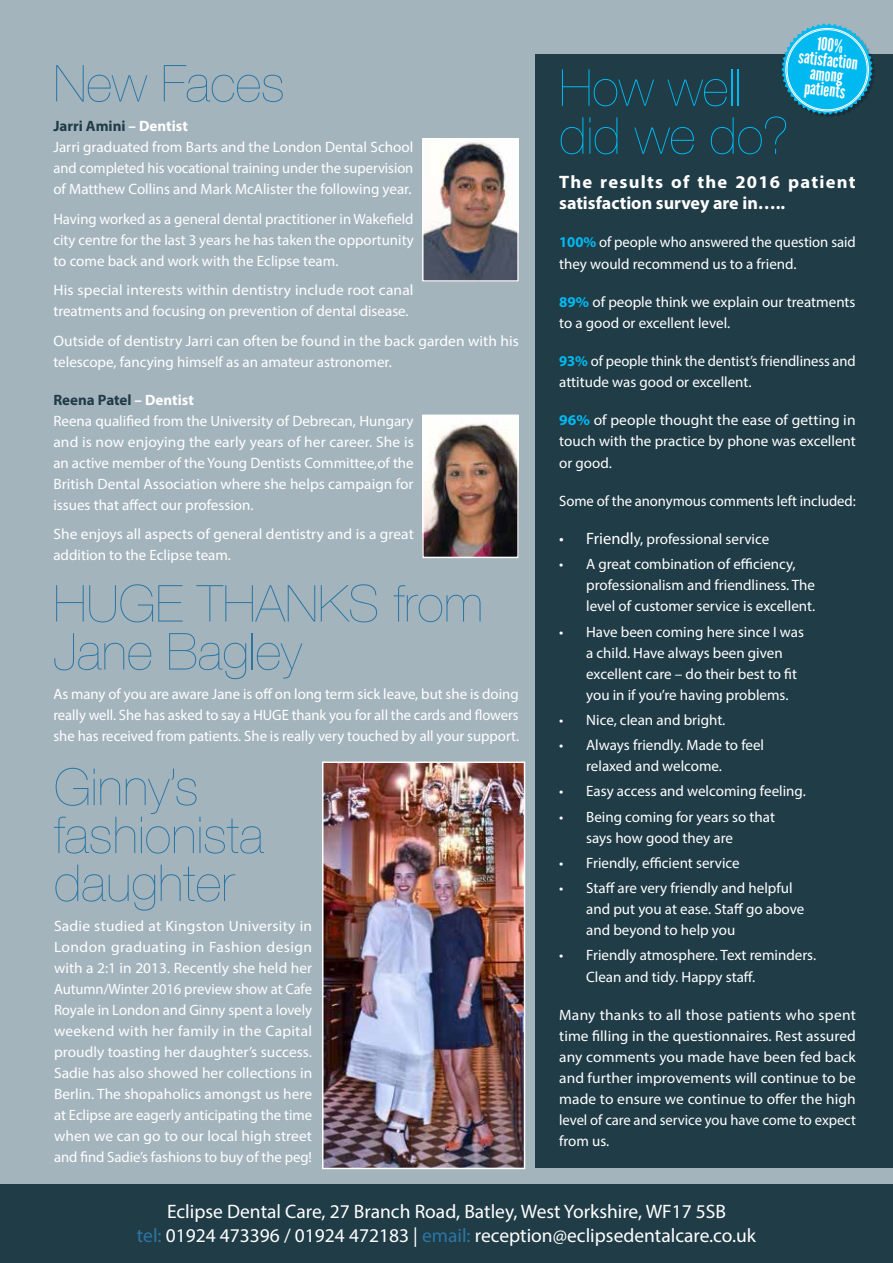
<style>
.page{position:relative;width:893px;height:1263px;background:#a4b4bd}
.page>*{position:absolute;margin:0;border:0;box-sizing:border-box;transform-origin:0 0}
.t1{font:200 51px/48px "Helvetica Neue";color:#2b76a5}
.t2{font:200 51px/48px "Helvetica Neue";color:#00b9f1}
.t3{font:19.5px/24px "Myriad Pro";color:#fff;text-align:center}
.t4{font:18.15px/15px "League Gothic";color:#fff;text-align:center}
.t5{font:700 18px/21.6px "Myriad Pro";letter-spacing:.055em;color:#fff}
.t6{font:15px/21px "Myriad Pro";color:#fff}
.s1{font-weight:700;color:#203c47}
.s2{font-weight:700}
.s3{font-weight:700;color:#00b9f1}
.s4{font-size:16.5px}
.s5{color:#2b76a5}
</style>
<div class="page">
<div style="left:536px;top:54px;width:357px;height:1113px;background:#203c47"></div>
<div style="left:0;top:1184px;width:893px;height:79px;background:#203c47"></div>
<img style="left:424px;top:140px;width:93px;height:140px">
<div style="left:422px;top:138px;width:97px;height:144px;border:1px solid #fff"></div>
<img style="left:424px;top:417px;width:93px;height:139px">
<div style="left:422px;top:415px;width:97px;height:143px;border:1px solid #fff"></div>
<img style="left:325px;top:764px;width:197px;height:402px">
<div style="left:322px;top:761px;width:203px;height:408px;border:2px solid #fff"></div>
<div style="left:783px;top:25px;width:92px;height:92px;background:#000;opacity:.2"></div>
<svg style="left:781px;top:23px;width:92px;height:92px"></svg>
<div style="left:787px;top:29px;width:81px;height:81px;border:1px solid #fff;border-radius:50%"></div>
<h1 class="t1" style="left:53px;top:58px;width:233px">New Faces</h1>
<p class="t6" style="left:53px;top:115px;width:361px"><span class="s1">Jarri Amini</span> <span class="s2">– Dentist<br></span>Jarri graduated from Barts and the London Dental School and completed his vocational training under the supervision of Matthew Collins and Mark McAlister the following year.</p>
<p class="t6" style="left:53px;top:208px;width:362px;text-align:justify">Having worked as a general dental practitioner in Wakefield city centre for the last 3 years he has taken the opportunity to come back and work with the Eclipse team.</p>
<p class="t6" style="left:53px;top:279px;width:362px">His special interests within dentistry include root canal treatments and focusing on prevention of dental disease.</p>
<p class="t6" style="left:53px;top:330px;width:467px">Outside of dentistry Jarri can often be found in the back garden with his telescope, fancying himself as an amateur astronomer.</p>
<p class="t6" style="left:53px;top:389px;width:362px"><span class="s1">Reena Patel</span> <span class="s2">– Dentist<br></span>Reena qualified from the University of Debrecan, Hungary and is now enjoying the early years of her career. She is an active member of the Young Dentists Committee,of the British Dental Association where she helps campaign for issues that affect our profession.</p>
<p class="t6" style="left:53px;top:523px;width:362px">She enjoys all aspects of general dentistry and is a great addition to the Eclipse team.</p>
<h1 class="t1" style="left:53px;top:578px;width:431px">HUGE THANKS from<br>Jane Bagley</h1>
<p class="t6" style="left:53px;top:683px;width:467px;text-align:justify">As many of you are aware Jane is off on long term sick leave, but she is doing really well. She has asked to say a HUGE thank you for all the cards and flowers she has received from patients. She is really very touched by all your support.</p>
<h1 class="t1" style="left:54px;top:761px;width:211px">Ginny’s fashionista daughter</h1>
<p class="t6" style="left:54px;top:915px;width:260px;text-align:justify">Sadie studied at Kingston University in London graduating in Fashion design with a 2:1 in 2013. Recently she held her Autumn/Winter 2016 preview show at Cafe Royale in London and Ginny spent a lovely weekend with her family in the Capital proudly toasting her daughter’s success.<br>Sadie has also showed her collections in Berlin. The shopaholics amongst us here at Eclipse are eagerly anticipating the time when we can go to our local high street and find Sadie’s fashions to buy of the peg!</p>
<p class="t4" style="left:801px;top:34px;width:61px;rotate:6deg">100% satisfaction among patients</p>
<h1 class="t2" style="left:559px;top:62px;width:231px">How well did we do?</h1>
<p class="t5" style="left:559px;top:170px;width:298px">The results of the 2016 patient satisfaction survey are in…..</p>
<p class="t6" style="left:559px;top:231px;width:298px;line-height:21.6px"><span class="s3">100%</span> of people who answered the question said they would recommend us to a friend.</p>
<p class="t6" style="left:559px;top:291px;width:298px;line-height:21.6px"><span class="s3">89%</span> of people think we explain our treatments to a good or excellent level.</p>
<p class="t6" style="left:559px;top:351px;width:298px"><span class="s3">93%</span> of people think the dentist’s friendliness and attitude was good or excellent.</p>
<p class="t6" style="left:559px;top:409px;width:298px;text-align:justify"><span class="s3">96%</span> of people thought the ease of getting in touch with the practice by phone was excellent or good.</p>
<p class="t6" style="left:559px;top:490px;width:298px">Some of the anonymous comments left included:</p>
<p class="t6" style="left:559px;top:528px;width:212px"><span class="s4">• Friendl</span>y, professional service</p>
<p class="t6" style="left:586px;top:553px;width:230px;text-indent:-27px">• A great combination of efficiency, professionalism and friendliness. The level of customer service is excellent.</p>
<p class="t6" style="left:586px;top:621px;width:219px;text-indent:-27px">• Have been coming here since I was a child. Have always been given excellent care – do their best to fit you in if you’re having problems.</p>
<p class="t6" style="left:559px;top:709px;width:168px">• Nice, clean and bright.</p>
<p class="t6" style="left:586px;top:734px;width:179px;text-indent:-27px">• Always friendly. Made to feel relaxed and welcome.</p>
<p class="t6" style="left:559px;top:780px;width:248px">• Easy access and welcoming feeling.</p>
<p class="t6" style="left:586px;top:806px;width:190px;text-indent:-27px">• Being coming for years so that says how good they are</p>
<p class="t6" style="left:559px;top:852px;width:182px">• Friendly, efficient service</p>
<p class="t6" style="left:586px;top:877px;width:220px;text-indent:-27px">• Staff are very friendly and helpful and put you at ease. Staff go above and beyond to help you</p>
<p class="t6" style="left:586px;top:944px;width:231px;line-height:21.6px;text-indent:-27px">• Friendly atmosphere. Text reminders.<br>Clean and tidy. Happy staff.</p>
<p class="t6" style="left:559px;top:1004px;width:298px;text-align:justify">Many thanks to all those patients who spent time filling in the questionnaires. Rest assured any comments you made have been fed back and further improvements will continue to be made to ensure we continue to offer the high level of care and service you have come to expect from us.</p>
<h2 class="t3" style="left:137px;top:1199px;width:621px">Eclipse Dental Care, 27 Branch Road, Batley, West Yorkshire, WF17 5SB<br><span class="s5">tel:</span> 01924 473396 / 01924 472183 | <span class="s5">email:</span> reception@eclipsedentalcare.co.uk</h2>
</div>
